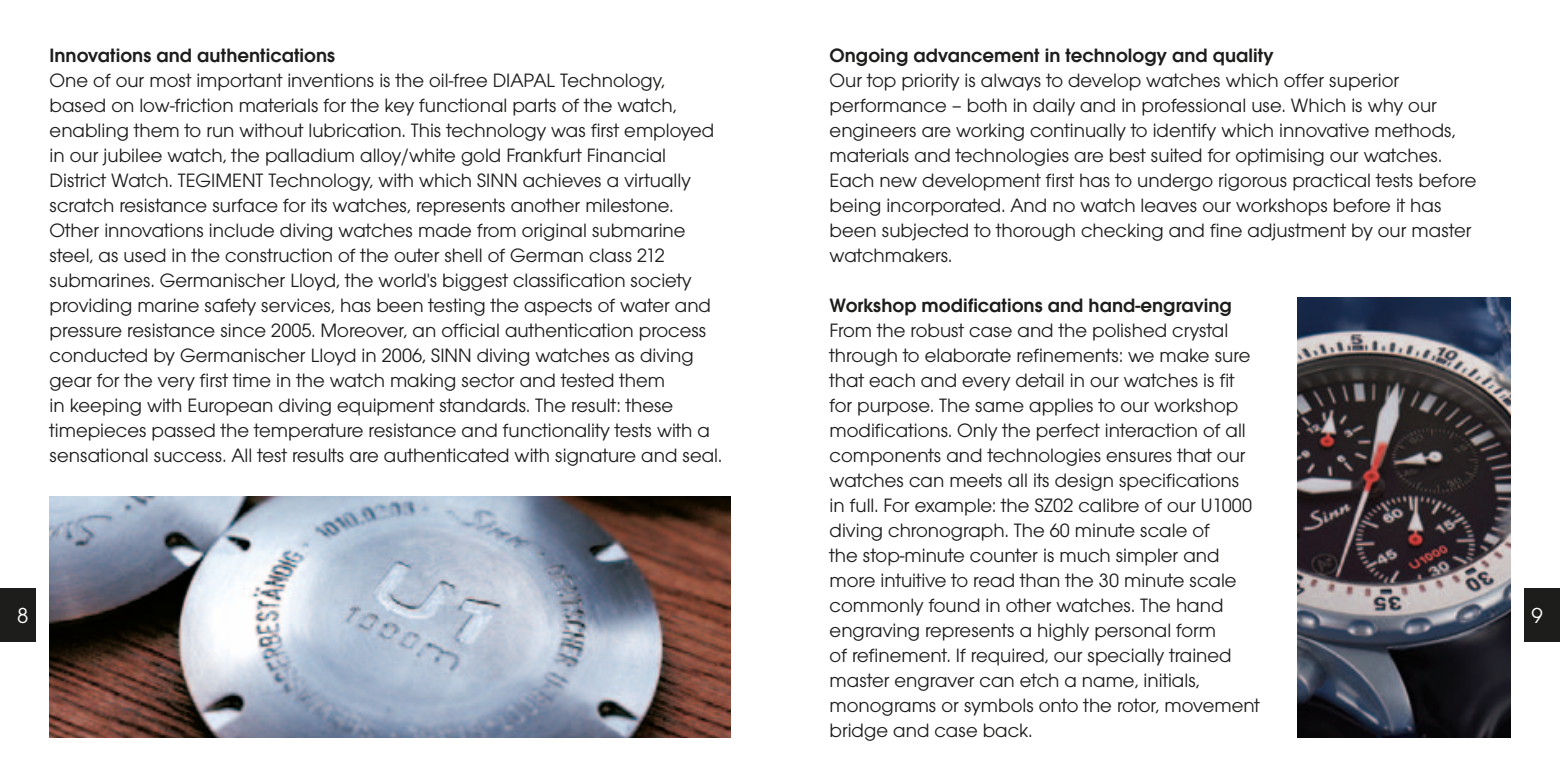
<style>
.page{position:relative;width:1560px;height:780px;background:#fff}
.page>*{position:absolute;margin:0;border:0;box-sizing:border-box;transform-origin:0 0}
.t1{font:22.5px "Avant Gar Got Itc T Boo";color:#fff}
.t2{font:20px/25px "Avant Gar Got Itc T Boo";color:#1d1d1b}
.t3{font:20px "Avant Gar Got Itc T Dem";color:#1d1d1b}
</style>
<div class="page">
<div style="left:1524px;top:588px;width:35px;height:53px;background:#1d1d1b"></div>
<div style="left:0;top:588px;width:35px;height:53px;background:#1d1d1b"></div>
<img style="left:1297px;top:298px;width:212px;height:439px">
<img style="left:50px;top:496px;width:680px;height:241px">
<p class="t3" style="left:829px;top:44px;width:445px">Ongoing advancement in technology and quality</p>
<p class="t2" style="left:829px;top:68px;width:648px">Our top priority is always to develop watches which offer superior performance – both in daily and in professional use. Which is why our engineers are working continually to identify which innovative methods, materials and technologies are best suited for optimising our watches.<br>Each new development first has to undergo rigorous practical tests before being incorporated. And no watch leaves our workshops before it has been subjected to thorough checking and fine adjustment by our master watchmakers.</p>
<p class="t3" style="left:829px;top:294px;width:404px">Workshop modifications and hand-engraving</p>
<p class="t2" style="left:829px;top:318px;width:432px">From the robust case and the polished crystal through to elaborate refinements: we make sure that each and every detail in our watches is fit for purpose. The same applies to our workshop modifications. Only the perfect interaction of all components and technologies ensures that our watches can meets all its design specifications<br>in full. For example: the SZ02 calibre of our U 1000 diving chronograph. The 60 minute scale of<br>the stop-minute counter is much simpler and more intuitive to read than the 30 minute scale commonly found in other watches. The hand engraving represents a highly personal form<br>of refinement. If required, our specially trained master engraver can etch a name, initials, monograms or symbols onto the rotor, movement bridge and case back.</p>
<p class="t3" style="left:50px;top:44px;width:287px">Innovations and authentications</p>
<p class="t2" style="left:50px;top:68px;width:472px">One of our most important inventions is the oil-free DIAPALT</p>
<p class="t2" style="left:50px;top:68px;width:666px;text-indent:517px">echnology, based on low-friction materials for the key functional parts of the watch, enabling them to run without lubrication. This technology was first employed in our jubilee watch, the palladium alloy/white gold Frankfurt Financial District Watch. TEGIMENTT</p>
<p class="t2" style="left:50px;top:168px;width:674px;text-indent:226px">echnology, with which SINN achieves a virtually scratch resistance surface for its watches, represents another milestone.<br>Other innovations include diving watches made from original submarine steel, as used in the construction of the outer shell of German class 212 submarines. Germanischer Lloyd, the world's biggest classification society providing marine safety services, has been testing the aspects of water and pressure resistance since 2005. Moreover, an official authentication process conducted by Germanischer Lloyd in 2006, SINN diving watches as diving gear for the very first time in the watch making sector and tested them<br>in keeping with European diving equipment standards. The result: these timepieces passed the temperature resistance and functionality tests with a sensational success. All test results are authenticated with signature and seal.</p>
<p class="t1" style="left:17px;top:602px;width:13px">8</p>
<p class="t1" style="left:1531px;top:602px;width:13px">9</p>
</div>
